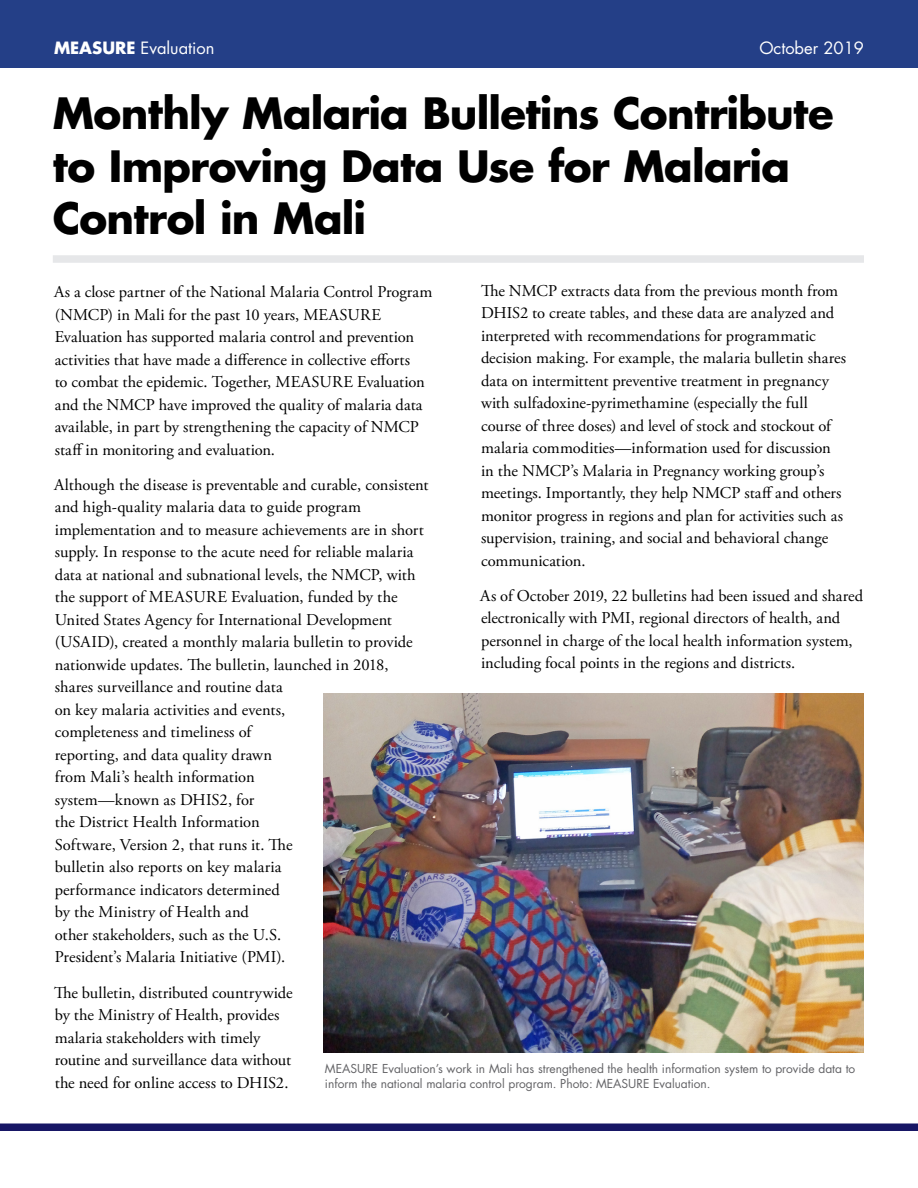
<style>
.page{position:relative;width:918px;height:1188px;background:#fff}
.page>*{position:absolute;margin:0;border:0;box-sizing:border-box;transform-origin:0 0}
.t1{font:700 42px/52.5px "Futura LT Pro";letter-spacing:-.02em;color:#000}
.t2{font:16.5px/22.5px "Adobe Garamond Pro";color:#000}
.t3{font:16.5px "Futura LT Pro";color:#fff}
.t4{font:12px/14.4px "Futura LT Pro";color:#636366}
.s1{font-weight:700}
</style>
<div class="page">
<div style="left:0;top:1124px;width:918px;height:7px;background:#171665"></div>
<div style="left:0;top:0;width:918px;height:68px;background:#243f87"></div>
<div style="left:53px;top:255px;width:811px;height:8px;background:#e6e7e9"></div>
<img style="left:323px;top:693px;width:541px;height:359px">
<p class="t3" style="left:54px;top:37px;width:162px"><span class="s1">MEASURE</span> Evaluation</p>
<p class="t1" style="left:53px;top:86px;width:782px">Monthly Malaria Bulletins Contribute to Improving Data Use for Malaria<br>Control in Mali</p>
<p class="t3" style="left:759px;top:37px;width:106px">October 2019</p>
<p class="t2" style="left:481px;top:280px;width:367px">The NMCP extracts data from the previous month from DHIS2 to create tables, and these data are analyzed and interpreted with recommendations for programmatic decision making. For example, the malaria bulletin shares data on intermittent preventive treatment in pregnancy with sulfadoxine-pyrimethamine (especially the full course of three doses) and level of stock and stockout of malaria commodities—information used for discussion in the NMCP’s Malaria in Pregnancy working group’s meetings. Importantly, they help NMCP staff and others monitor progress in regions and plan for activities such as supervision, training, and social and behavioral change communication.</p>
<p class="t2" style="left:480px;top:585px;width:384px">As of October 2019, 22 bulletins had been issued and shared electronically with PMI, regional directors of health, and personnel in charge of the local health information system, including focal points in the regions and districts.</p>
<p class="t2" style="left:54px;top:281px;width:380px">As a close partner of the National Malaria Control Program (NMCP) in Mali for the past 10 years, MEASURE Evaluation has supported malaria control and prevention activities that have made a difference in collective efforts<br>to combat the epidemic. Together, MEASURE Evaluation and the NMCP have improved the quality of malaria data available, in part by strengthening the capacity of NMCP staff in monitoring and evaluation.</p>
<p class="t2" style="left:54px;top:474px;width:376px">Although the disease is preventable and curable, consistent and high-quality malaria data to guide program implementation and to measure achievements are in short supply. In response to the acute need for reliable malaria data at national and subnational levels, the NMCP, with the support of MEASURE Evaluation, funded by the United States Agency for International Development (USAID), created a monthly malaria bulletin to provide nationwide updates. The bulletin, launched in 2018, shares surveillance and routine data<br>on key malaria activities and events,<br>completeness and timeliness of<br>reporting, and data quality drawn<br>from Mali’s health information<br>system—known as DHIS2, for<br>the District Health Information<br>Software, Version 2, that runs it. The<br>bulletin also reports on key malaria<br>performance indicators determined<br>by the Ministry of Health and<br>other stakeholders, such as the U.S.<br>President’s Malaria Initiative (PMI).</p>
<p class="t2" style="left:54px;top:982px;width:240px">The bulletin, distributed countrywide by the Ministry of Health, provides malaria stakeholders with timely routine and surveillance data without the need for online access to DHIS2.</p>
<p class="t4" style="left:325px;top:1062px;width:532px">MEASURE Evaluation’s work in Mali has strengthened the health information system to provide data to inform the national malaria control program. Photo: MEASURE Evaluation.</p>
</div>
